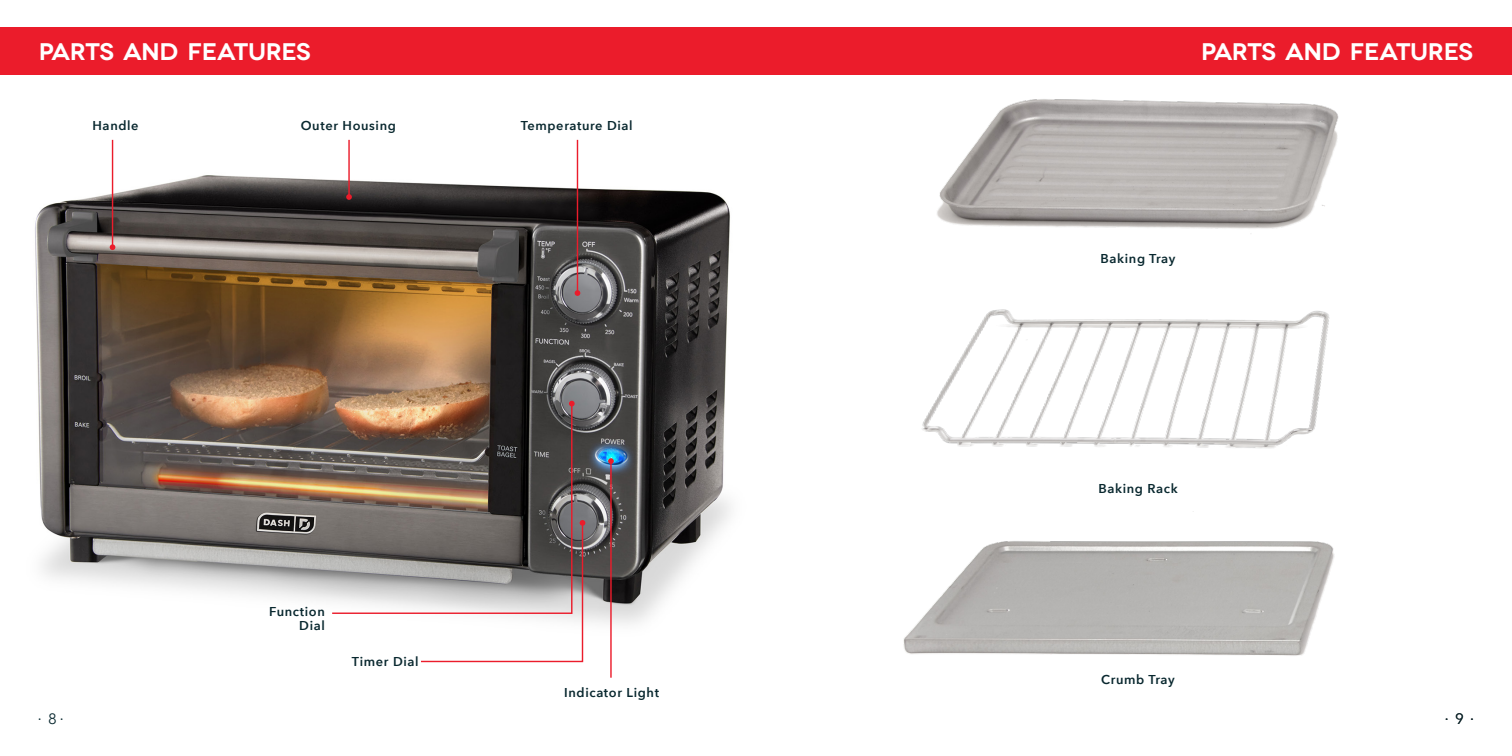
<style>
.page{position:relative;width:1512px;height:756px;background:#fff}
.page>*{position:absolute;margin:0;border:0;box-sizing:border-box;transform-origin:0 0}
.t1{font:600 24px "Novecentowide";letter-spacing:-.02em;color:#fff}
.t2{font:15px "Avenir Next";color:#09282f}
.t3{font:600 12.9px/14.2px "Avenir Next";letter-spacing:.05em;color:#09282f;text-align:right}
</style>
<div class="page">
<img style="left:35px;top:139px;width:696px;height:485px">
<hr style="left:112px;top:140px;width:1px;height:107px;background:#eb1c2b">
<svg style="left:110px;top:244px;width:5px;height:6px"></svg>
<hr style="left:348px;top:140px;width:2px;height:57px;background:#eb1c2b">
<svg style="left:346px;top:194px;width:6px;height:6px"></svg>
<svg style="left:420px;top:520px;width:165px;height:143px"></svg>
<img style="left:331px;top:402px;width:242px;height:213px">
<svg style="left:569px;top:401px;width:6px;height:5px"></svg>
<hr style="left:577px;top:140px;width:1px;height:153px;background:#eb1c2b">
<svg style="left:575px;top:290px;width:5px;height:6px"></svg>
<hr style="left:610px;top:461px;width:2px;height:217px;background:#eb1c2b">
<svg style="left:608px;top:458px;width:6px;height:6px"></svg>
<img style="left:937px;top:99px;width:402px;height:135px">
<img style="left:922px;top:309px;width:408px;height:140px">
<img style="left:903px;top:511px;width:431px;height:145px">
<div style="left:0;top:27px;width:1512px;height:48px;background:#eb1c2b"></div>
<p class="t1" style="left:39px;top:37px;width:273px">PARTS AND FEATURES</p>
<p class="t1" style="left:1201px;top:37px;width:273px">PARTS AND FEATURES</p>
<p class="t3" style="left:93px;top:118px;width:48px">Handle</p>
<p class="t3" style="left:301px;top:118px;width:97px">Outer Housing</p>
<p class="t3" style="left:521px;top:118px;width:113px">Temperature Dial</p>
<p class="t3" style="left:269px;top:604px;width:57px">Function<br>Dial</p>
<p class="t3" style="left:352px;top:654px;width:68px">Timer Dial</p>
<p class="t3" style="left:564px;top:685px;width:96px">Indicator Light</p>
<p class="t3" style="left:1101px;top:251px;width:76px">Baking Tray</p>
<p class="t3" style="left:1098px;top:481px;width:81px">Baking Rack</p>
<p class="t3" style="left:1101px;top:672px;width:75px">Crumb Tray</p>
<p class="t2" style="left:38px;top:706px;width:27px">∙ 8 ∙</p>
<p class="t2" style="left:1445px;top:706px;width:31px">∙ 9 ∙</p>
</div>
